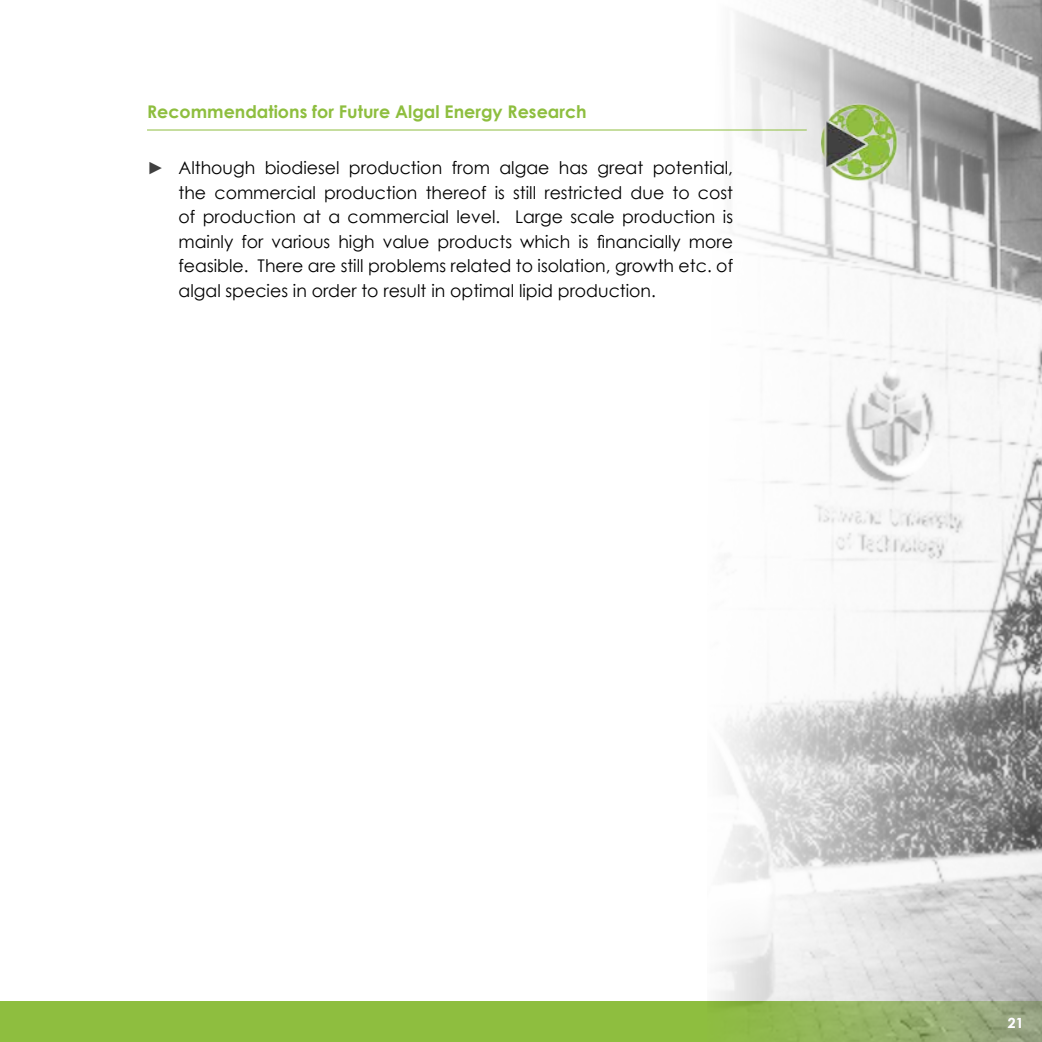
<style>
.page{position:relative;width:1042px;height:1042px;background:#fff}
.page>*{position:absolute;margin:0;border:0;box-sizing:border-box;transform-origin:0 0}
.t1{font:17.5px/24.5px "Century Gothic";color:#000;text-align:justify}
.t2{font:700 17.5px "Century Gothic";color:#8ebe3f}
.t3{font:700 14px "Century Gothic";color:#fff}
.s1{color:#404040}
</style>
<div class="page">
<div style="left:0;top:1001px;width:1042px;height:41px;background:#8ebe3f"></div>
<img style="left:707px;top:0;width:335px;height:1042px">
<hr style="left:147px;top:130px;width:660px;height:1px;background:#8ebe3f">
<img style="left:788px;top:72px;width:124px;height:124px">
<p class="t2" style="left:147px;top:98px;width:441px">Recommendations for Future Algal Energy Research</p>
<p class="t1" style="left:178px;top:155px;width:556px;text-indent:-31px"><span class="s1">►</span> Although biodiesel production from algae has great potential, the commercial production thereof is still restricted due to cost of production at a commercial level. Large scale production is mainly for various high value products which is financially more feasible. There are still problems related to isolation, growth etc. of algal species in order to result in optimal lipid production.</p>
<p class="t3" style="left:1008px;top:1012px;width:17px">21</p>
</div>
